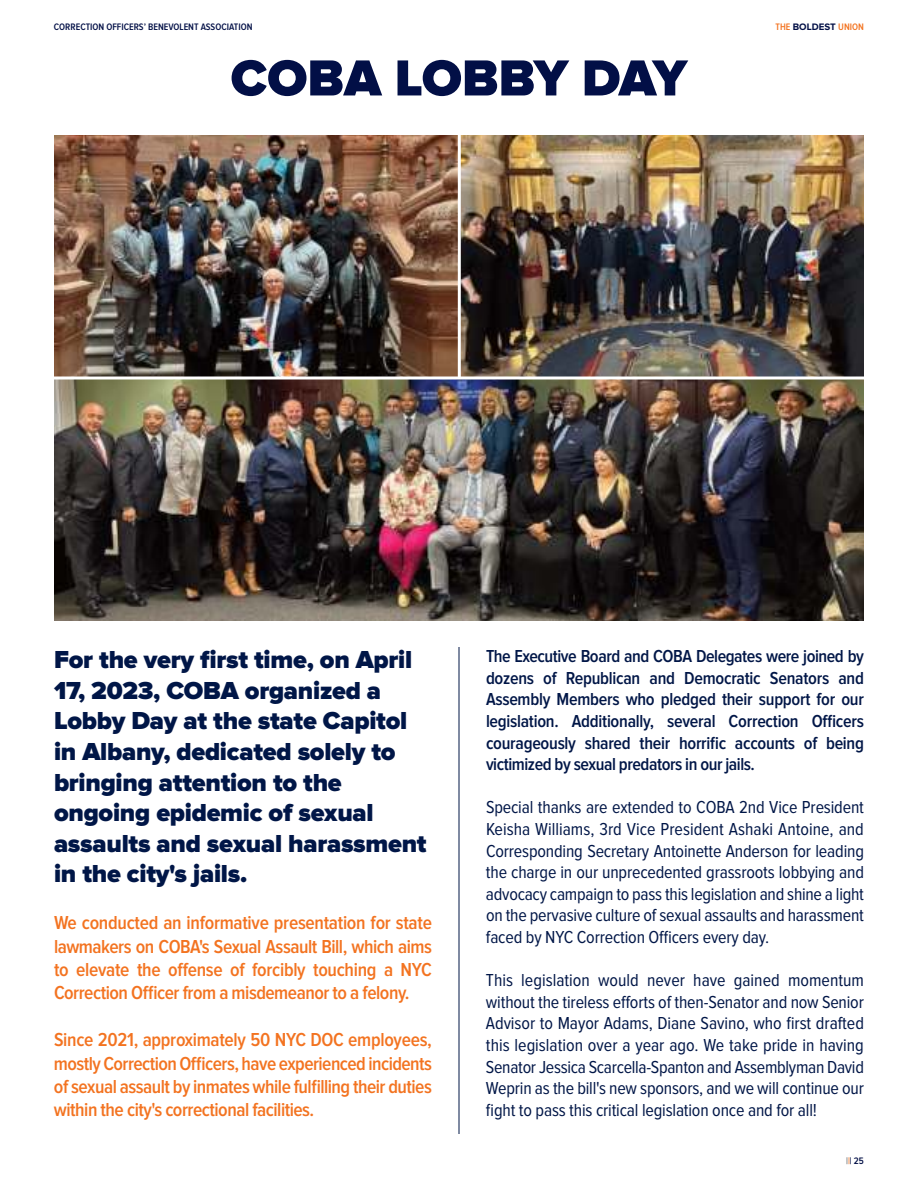
<style>
.page{position:relative;width:918px;height:1188px;background:#fff}
.page>*{position:absolute;margin:0;border:0;box-sizing:border-box;transform-origin:0 0}
.t1{font:900 52.5px "Proxima Nova";color:#020f46}
.t2{font:900 25.5px/30.6px "Proxima Nova";letter-spacing:-.01em;color:#001647}
.t3{font:600 19.5px/23.4px "Proxima Nova Cond";letter-spacing:-.025em;color:#f37320;text-align:justify}
.t4{font:18px/21.6px "Proxima Nova Cond";letter-spacing:-.01em;color:#001647;text-align:justify}
.t5{font:600 18px/21.6px "Proxima Nova Cond";letter-spacing:-.025em;color:#001647;text-align:justify}
.t6{font:600 9.75px "Proxima Nova Cond";color:#020f46}
.t7{font:600 9.75px "Proxima Nova Cond";color:#f37320}
.s1{font-family:"Proxima Nova";font-weight:700;color:#020f46}
.s2{color:#64696d}
.s3{color:#f37320}
</style>
<div class="page">
<img style="left:54px;top:135px;width:810px;height:486px">
<svg style="left:54px;top:376px;width:810px;height:4px"></svg>
<hr style="left:458px;top:132px;width:3px;height:246px;background:#fff">
<hr style="left:459px;top:647px;width:1px;height:487px;background:#001647">
<p class="t6" style="left:54px;top:22px;width:200px">CORRECTION OFFICERS’ BENEVOLENT ASSOCIATION</p>
<p class="t7" style="left:776px;top:22px;width:90px">THE <span class="s1">BOLDEST</span> UNION</p>
<h1 class="t1" style="left:231px;top:55px;width:458px">COBA LOBBY DAY</h1>
<h2 class="t2" style="left:54px;top:646px;width:374px">For the very first time, on April<br>17, 2023, COBA organized a<br>Lobby Day at the state Capitol in Albany, dedicated solely to bringing attention to the ongoing epidemic of sexual assaults and sexual harassment in the city's jails.</h2>
<p class="t3" style="left:54px;top:912px;width:380px">We conducted an informative presentation for state lawmakers on COBA's Sexual Assault Bill, which aims to elevate the offense of forcibly touching a NYC Correction Officer from a misdemeanor to a felony.</p>
<p class="t3" style="left:54px;top:1029px;width:380px">Since 2021, approximately 50 NYC DOC employees, mostly Correction Officers, have experienced incidents of sexual assault by inmates while fulfilling their duties within the city's correctional facilities.</p>
<p class="t5" style="left:486px;top:646px;width:380px">The Executive Board and COBA Delegates were joined by dozens of Republican and Democratic Senators and Assembly Members who pledged their support for our legislation. Additionally, several Correction Officers courageously shared their horrific accounts of being victimized by sexual predators in our jails.</p>
<p class="t4" style="left:486px;top:797px;width:380px">Special thanks are extended to COBA 2nd Vice President Keisha Williams, 3rd Vice President Ashaki Antoine, and Corresponding Secretary Antoinette Anderson for leading the charge in our unprecedented grassroots lobbying and advocacy campaign to pass this legislation and shine a light on the pervasive culture of sexual assaults and harassment faced by NYC Correction Officers every day.</p>
<p class="t4" style="left:486px;top:970px;width:380px">This legislation would never have gained momentum without the tireless efforts of then-Senator and now Senior Advisor to Mayor Adams, Diane Savino, who first drafted this legislation over a year ago. We take pride in having Senator Jessica Scarcella-Spanton and Assemblyman David Weprin as the bill's new sponsors, and we will continue our fight to pass this critical legislation once and for all!</p>
<p class="t6" style="left:846px;top:1156px;width:19px"><span class="s2">|</span><span class="s3">|</span>| 25</p>
</div>
